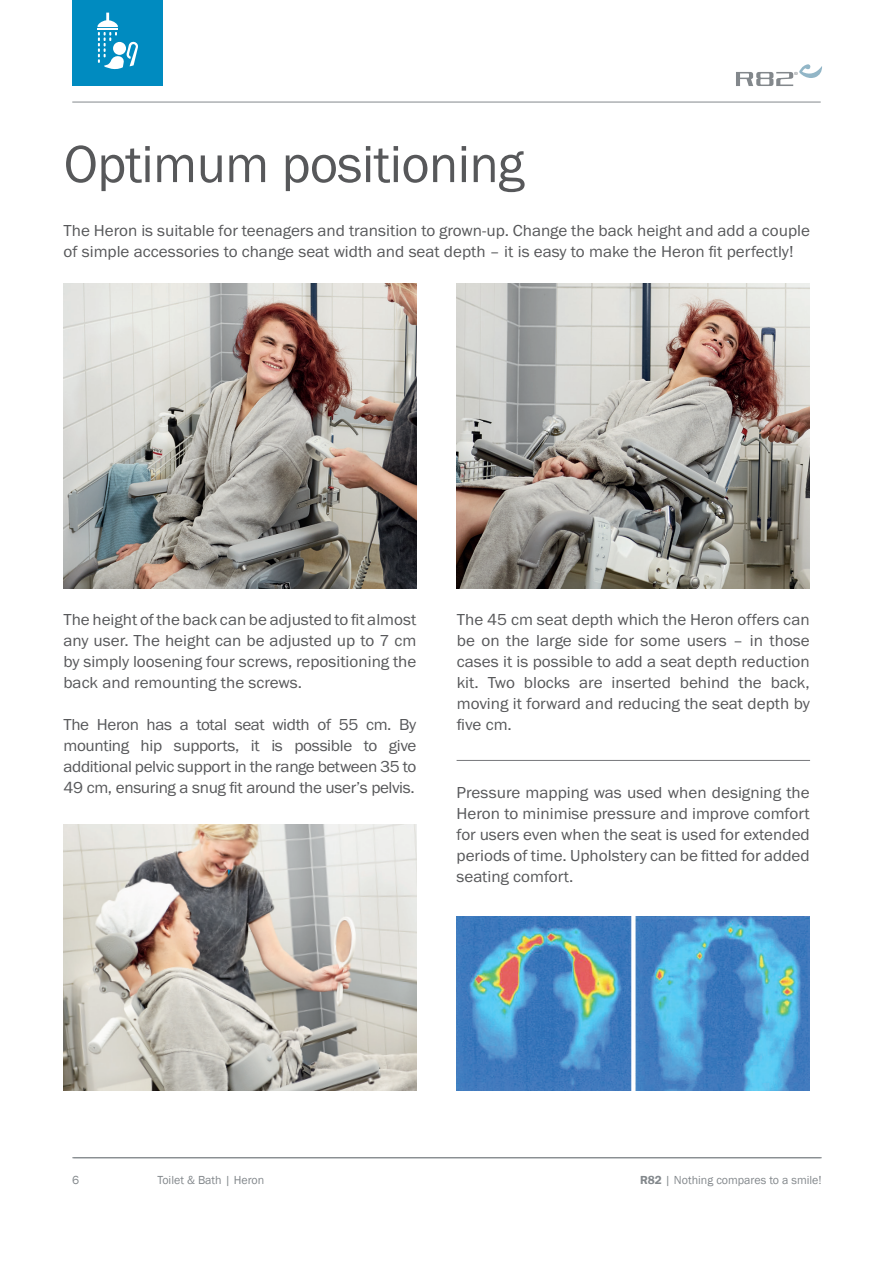
<style>
.page{position:relative;width:893px;height:1263px;background:#fff}
.page>*{position:absolute;margin:0;border:0;box-sizing:border-box;transform-origin:0 0}
.t1{font:54px "Franklin Gothic URW Boo";letter-spacing:-.01em;color:#57585a}
.t2{font:16.5px/21px "Franklin Gothic URW Boo";color:#57585a;text-align:justify;scale:1.04 1}
.t3{font:12px "Franklin Gothic";color:#83888c}
.s1{font-weight:600}
</style>
<div class="page">
<img style="left:64px;top:283px;width:353px;height:306px">
<img style="left:457px;top:916px;width:353px;height:175px">
<img style="left:457px;top:283px;width:353px;height:306px">
<img style="left:63px;top:824px;width:353px;height:266px">
<hr style="left:457px;top:760px;width:353px;height:1px;background:#76787b">
<hr style="left:72px;top:102px;width:749px;height:1px;background:#83888c">
<hr style="left:73px;top:1157px;width:749px;height:1px;background:#83888c">
<hr style="left:72px;top:1157px;width:749px;height:1px;background:#83888c">
<div style="left:72px;top:0;width:91px;height:86px;background:#008bc0"></div>
<svg style="left:98px;top:13px;width:40px;height:57px"></svg>
<div style="left:113px;top:42px;width:13px;height:13px;background:#fff;border-radius:50%"></div>
<svg style="left:736px;top:64px;width:86px;height:22px"></svg>
<h1 class="t1" style="left:64px;top:131px;width:462px">Optimum positioning</h1>
<p class="t2" style="left:64px;top:219px;width:719px">The Heron is suitable for teenagers and transition to grown-up. Change the back height and add a couple of simple accessories to change seat width and seat depth – it is easy to make the Heron fit perfectly!</p>
<p class="t2" style="left:63px;top:609px;width:341px">The height of the back can be adjusted to fit almost any user. The height can be adjusted up to 7 cm by simply loosening four screws, repositioning the back and remounting the screws.</p>
<p class="t2" style="left:63px;top:714px;width:341px">The Heron has a total seat width of 55 cm. By mounting hip supports, it is possible to give additional pelvic support in the range between 35 to 49 cm, ensuring a snug fit around the user’s pelvis.</p>
<p class="t2" style="left:457px;top:609px;width:341px">The 45 cm seat depth which the Heron offers can be on the large side for some users – in those cases it is possible to add a seat depth reduction kit. Two blocks are inserted behind the back, moving it forward and reducing the seat depth by five cm.</p>
<p class="t2" style="left:457px;top:781px;width:341px">Pressure mapping was used when designing the Heron to minimise pressure and improve comfort for users even when the seat is used for extended periods of time. Upholstery can be fitted for added seating comfort.</p>
<p class="t3" style="left:72px;top:1173px;width:9px">6</p>
<p class="t3" style="left:157px;top:1173px;width:108px">Toilet &amp; Bath | Heron</p>
<p class="t3" style="left:640px;top:1173px;width:183px"><span class="s1">R82</span> | Nothing compares to a smile!</p>
</div>
